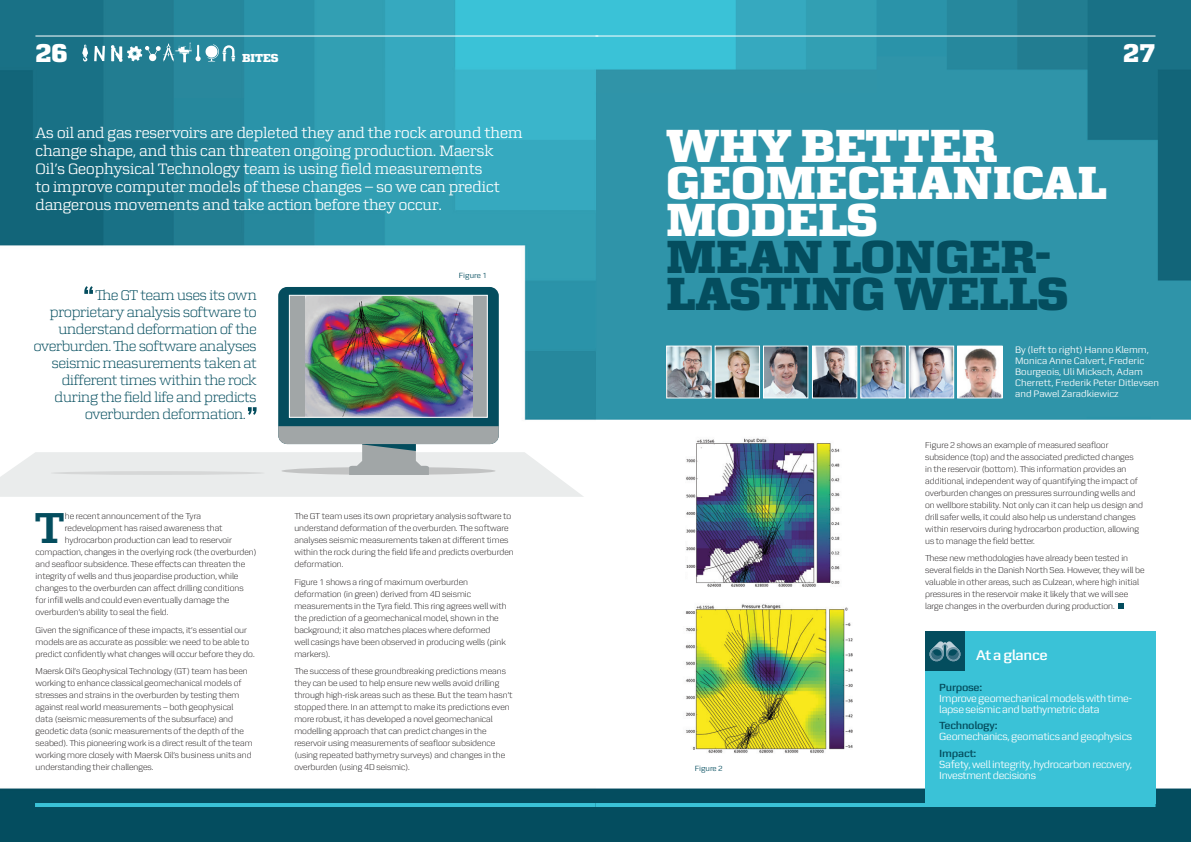
<style>
.page{position:relative;width:1191px;height:842px;background:#fff}
.page>*{position:absolute;margin:0;border:0;box-sizing:border-box;transform-origin:0 0}
.MIB_Intro-text{font:800 48px/37px "Zetta Serif";letter-spacing:.01em;color:#fff}
.MIB_Body-text{font:700 45.4px "Zetta Serif";color:#044d5e}
.t1{font:800 27px "Zetta Serif";color:#fff}
.MIB_Intro-text-2{font:16px/18px "Zetta Serif";color:#fff}
.MIB_Body-text-2{font:300 15px "Zetta Serif";letter-spacing:-.01em;color:#044d5e}
.t2{font:600 15px "Zetta Sans";letter-spacing:-.025em;color:#fff}
.t3{font:800 12px "Zetta Serif";color:#fff}
.t4{font:11px/11px "Zetta Sans";letter-spacing:-.025em;color:#fff}
.MIB_Body-text-3{font:10px/11px "Zetta Sans";color:#fff}
.MIB_Body-text-4{font:300 9px/12px "Zetta Sans";color:#231f20}
.MIB_Body-text-5{font:8px "Zetta Sans";color:#044d5e}
.s1{color:#044d5e}
.s2{font-weight:600;color:#044d5e}
</style>
<div class="page">
<img style="left:0;top:0;width:1191px;height:842px">
<img style="left:679px;top:601px;width:176px;height:157px">
<img style="left:685px;top:430px;width:158px;height:162px">
<img style="left:911px;top:348px;width:41px;height:48px">
<div style="left:909px;top:346px;width:45px;height:52px;border:1px solid #fff"></div>
<img style="left:765px;top:348px;width:41px;height:48px">
<div style="left:763px;top:346px;width:45px;height:52px;border:1px solid #fff"></div>
<img style="left:862px;top:348px;width:41px;height:48px">
<div style="left:860px;top:346px;width:45px;height:52px;border:1px solid #fff"></div>
<img style="left:717px;top:348px;width:41px;height:48px">
<div style="left:715px;top:346px;width:45px;height:52px;border:1px solid #fff"></div>
<img style="left:814px;top:348px;width:41px;height:48px">
<div style="left:812px;top:346px;width:45px;height:52px;border:1px solid #fff"></div>
<img style="left:668px;top:348px;width:41px;height:48px">
<div style="left:666px;top:346px;width:45px;height:52px;border:1px solid #fff"></div>
<img style="left:959px;top:348px;width:41px;height:48px">
<div style="left:957px;top:346px;width:45px;height:52px;border:1px solid #fff"></div>
<hr style="left:595px;top:803px;width:560px;height:4px;background:#3ac2d7">
<hr style="left:35px;top:803px;width:560px;height:4px;background:#3ac2d7">
<hr style="left:595px;top:36px;width:560px;height:1px;background:#fff">
<hr style="left:35px;top:36px;width:563px;height:1px;background:#fff">
<svg style="left:1118px;top:604px;width:5px;height:5px"></svg>
<svg style="left:82px;top:45px;width:6px;height:17px"></svg>
<svg style="left:94px;top:46px;width:11px;height:15px"></svg>
<svg style="left:111px;top:43px;width:124px;height:19px"></svg>
<svg style="left:0;top:286px;width:584px;height:211px"></svg>
<div style="left:453px;top:266px;width:40px;height:18px;background:#fff"></div>
<div style="left:925px;top:631px;width:230px;height:173px;background:#3ac2d7"></div>
<div style="left:925px;top:631px;width:39px;height:40px;background:#044d5e"></div>
<svg style="left:929px;top:641px;width:31px;height:20px"></svg>
<p class="t1" style="left:35px;top:37px;width:34px">26</p>
<p class="t1" style="left:1123px;top:37px;width:34px">27</p>
<p class="t3" style="left:242px;top:51px;width:38px">BITES</p>
<p class="MIB_Intro-text-2" style="left:35px;top:124px;width:488px">As oil and gas reservoirs are depleted they and the rock around them change shape, and this can threaten ongoing production. Maersk Oil’s Geophysical Technology team is using field measurements<br>to improve computer models of these changes – so we can predict dangerous movements and take action before they occur.</p>
<p class="MIB_Body-text-2" style="left:95px;top:287px;width:163px">The GT team uses its own</p>
<p class="MIB_Body-text-2" style="left:50px;top:304px;width:208px">proprietary analysis software to</p>
<p class="MIB_Body-text-2" style="left:58px;top:321px;width:200px">understand deformation of the</p>
<p class="MIB_Body-text-2" style="left:34px;top:338px;width:224px">overburden. The software analyses</p>
<p class="MIB_Body-text-2" style="left:52px;top:355px;width:206px">seismic measurements taken at</p>
<p class="MIB_Body-text-2" style="left:62px;top:372px;width:196px">different times within the rock</p>
<p class="MIB_Body-text-2" style="left:55px;top:389px;width:203px">during the field life and predicts</p>
<p class="MIB_Body-text-2" style="left:85px;top:406px;width:162px">overburden deformation.</p>
<p class="MIB_Body-text" style="left:34px;top:501px;width:32px">T</p>
<p class="MIB_Body-text-4" style="left:65px;top:510px;width:138px">he recent announcement of the Tyra</p>
<p class="MIB_Body-text-4" style="left:65px;top:522px;width:159px">redevelopment has raised awareness that</p>
<p class="MIB_Body-text-4" style="left:65px;top:534px;width:168px">hydrocarbon production can lead to reservoir</p>
<p class="MIB_Body-text-4" style="left:36px;top:546px;width:222px">compaction, changes in the overlying rock (the overburden)</p>
<p class="MIB_Body-text-4" style="left:36px;top:558px;width:211px">and seafloor subsidence. These effects can threaten the</p>
<p class="MIB_Body-text-4" style="left:36px;top:570px;width:204px">integrity of wells and thus jeopardise production, while</p>
<p class="MIB_Body-text-4" style="left:36px;top:582px;width:209px">changes to the overburden can affect drilling conditions</p>
<p class="MIB_Body-text-4" style="left:36px;top:594px;width:195px">for infill wells and could even eventually damage the</p>
<p class="MIB_Body-text-4" style="left:36px;top:606px;width:134px">overburden’s ability to seal the field.</p>
<p class="MIB_Body-text-4" style="left:36px;top:624px;width:220px">Given the significance of these impacts, it’s essential our models are as accurate as possible: we need to be able to predict confidently what changes will occur before they do.</p>
<p class="MIB_Body-text-4" style="left:36px;top:665px;width:218px">Maersk Oil’s Geophysical Technology (GT) team has been working to enhance classical geomechanical models of stresses and strains in the overburden by testing them against real world measurements – both geophysical data (seismic measurements of the subsurface) and geodetic data (sonic measurements of the depth of the seabed). This pioneering work is a direct result of the team working more closely with Maersk Oil’s business units and understanding their challenges.</p>
<p class="MIB_Body-text-5" style="left:459px;top:271px;width:30px">Figure 1</p>
<p class="MIB_Body-text-4" style="left:294px;top:510px;width:221px">The GT team uses its own proprietary analysis software to understand deformation of the overburden. The software analyses seismic measurements taken at different times within the rock during the field life and predicts overburden deformation.</p>
<p class="MIB_Body-text-4" style="left:294px;top:576px;width:214px">Figure 1 shows a ring of maximum overburden deformation (in green) derived from 4D seismic measurements in the Tyra field. This ring agrees well with the prediction of a geomechanical model, shown in the background; it also matches places where deformed well casings have been observed in producing wells (pink markers).</p>
<p class="MIB_Body-text-4" style="left:294px;top:665px;width:220px">The success of these groundbreaking predictions means they can be used to help ensure new wells avoid drilling through high-risk areas such as these. But the team hasn’t stopped there. In an attempt to make its predictions even more robust, it has developed a novel geomechanical modelling approach that can predict changes in the reservoir using measurements of seafloor subsidence (using repeated bathymetry surveys) and changes in the overburden (using 4D seismic).</p>
<p class="MIB_Intro-text" style="left:666px;top:127px;width:442px">WHY BETTER<br>GEOMECHANICAL<br>MODELS<br><span class="s1">MEAN LONGER-<br>LASTING WELLS</span></p>
<p class="MIB_Body-text-3" style="left:1015px;top:345px;width:145px">By (left to right) Hanno Klemm,<br>Monica Anne Calvert, Frederic<br>Bourgeois, Uli Micksch, Adam<br>Cherrett, Frederik Peter Ditlevsen and Pawel Zaradkiewicz</p>
<p class="MIB_Body-text-5" style="left:694px;top:764px;width:30px">Figure 2</p>
<p class="MIB_Body-text-4" style="left:925px;top:439px;width:219px">Figure 2 shows an example of measured seafloor subsidence (top) and the associated predicted changes<br>in the reservoir (bottom). This information provides an additional, independent way of quantifying the impact of overburden changes on pressures surrounding wells and on wellbore stability. Not only can it can help us design and drill safer wells, it could also help us understand changes within reservoirs during hydrocarbon production, allowing us to manage the field better.</p>
<p class="MIB_Body-text-4" style="left:925px;top:552px;width:221px">These new methodologies have already been tested in several fields in the Danish North Sea. However, they will be valuable in other areas, such as Culzean, where high initial pressures in the reservoir make it likely that we will see large changes in the overburden during production.</p>
<p class="t2" style="left:976px;top:647px;width:73px">At a glance</p>
<p class="t4" style="left:939px;top:682px;width:194px"><span class="s2">Purpose:<br></span>Improve geomechanical models with time&shy;lapse seismic and bathymetric data</p>
<p class="t4" style="left:939px;top:720px;width:194px"><span class="s2">Technology:<br></span>Geomechanics, geomatics and geophysics</p>
<p class="t4" style="left:939px;top:748px;width:194px"><span class="s2">Impact:<br></span>Safety, well integrity, hydrocarbon recovery,<br>Investment decisions</p>
</div>
